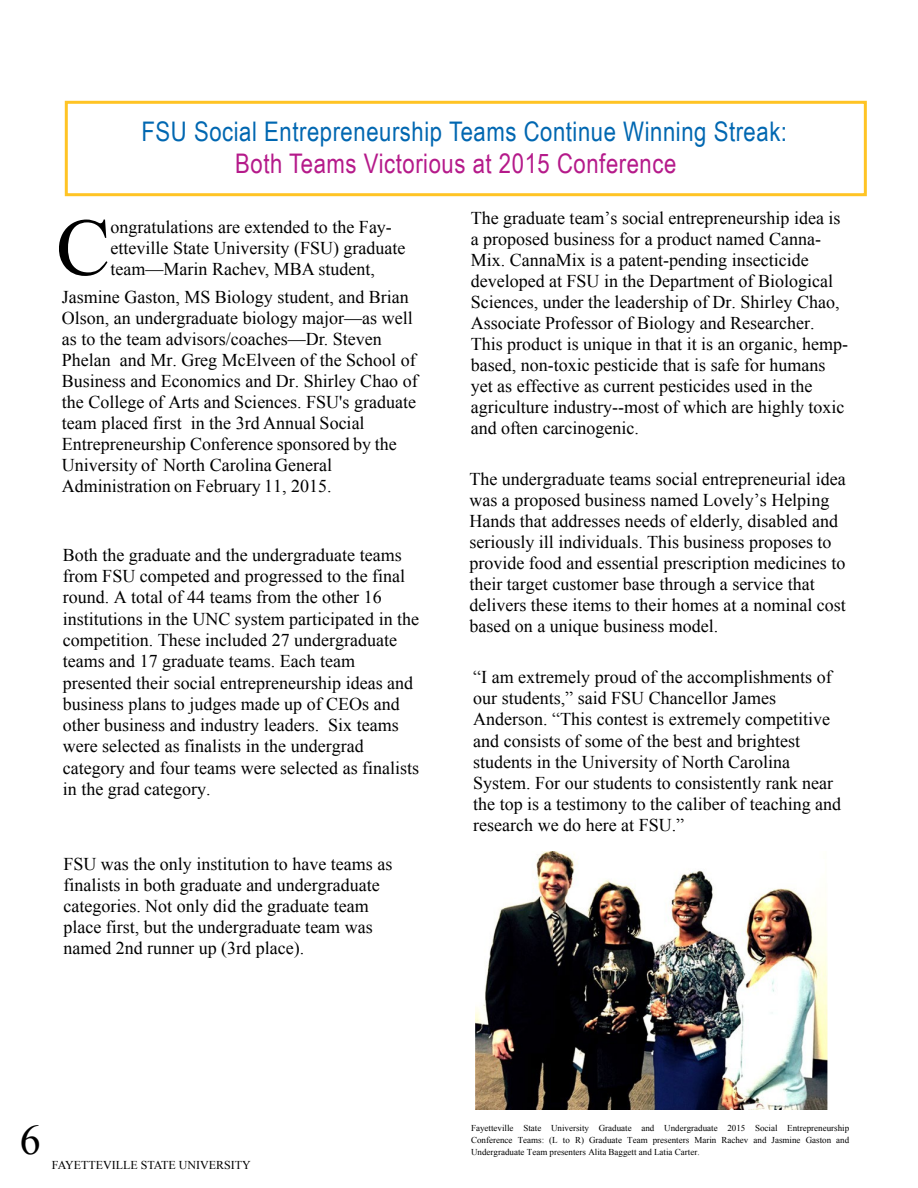
<style>
.page{position:relative;width:918px;height:1188px;background:#fff}
.page>*{position:absolute;margin:0;border:0;box-sizing:border-box;transform-origin:0 0}
.t1{font:81.45px "Times New Roman";color:#000}
.t2{font:42px "Times New Roman";color:#000}
.t3{font:27px "Arial Narrow";letter-spacing:.02em;color:#0067b1}
.t4{font:27px "Arial Narrow";letter-spacing:.02em;color:#b51a8a}
.t5{font:18px/21px "Times New Roman";color:#000}
.t6{font:12px "Times New Roman";color:#000}
.t7{font:9px/12px "Times New Roman";color:#000;text-align:justify}
</style>
<div class="page">
<div style="left:65px;top:101px;width:802px;height:95px;border:3px solid #ffc425"></div>
<img style="left:475px;top:852px;width:353px;height:257px">
<h3 class="t3" style="left:141px;top:112px;width:647px">FSU Social Entrepreneurship Teams Continue Winning Streak:</h3>
<h3 class="t4" style="left:235px;top:144px;width:443px">Both Teams Victorious at 2015 Conference</h3>
<h1 class="t1" style="left:56px;top:193px;width:56px">C</h1>
<p class="t5" style="left:111px;top:216px;width:296px">ongratulations are extended to the Fay&shy;etteville State University (FSU) graduate team—Marin Rachev, MBA student,</p>
<p class="t5" style="left:62px;top:286px;width:357px">Jasmine Gaston, MS Biology student, and Brian Olson, an undergraduate biology major—as well as to the team advisors/coaches—Dr. Steven Phelan and Mr. Greg McElveen of the School of Business and Economics and Dr. Shirley Chao of the College of Arts and Sciences. FSU's graduate team placed first in the 3rd Annual Social Entrepreneurship Conference sponsored by the University of North Carolina General Administration on February 11, 2015.</p>
<p class="t5" style="left:63px;top:543px;width:358px">Both the graduate and the undergraduate teams from FSU competed and progressed to the final round. A total of 44 teams from the other 16 institutions in the UNC system participated in the competition. These included 27 undergraduate teams and 17 graduate teams. Each team presented their social entrepreneurship ideas and business plans to judges made up of CEOs and other business and industry leaders. Six teams were selected as finalists in the undergrad category and four teams were selected as finalists in the grad category.</p>
<p class="t5" style="left:63px;top:853px;width:331px">FSU was the only institution to have teams as finalists in both graduate and undergraduate categories. Not only did the graduate team place first, but the undergraduate team was named 2nd runner up (3rd place).</p>
<p class="t5" style="left:471px;top:207px;width:379px">The graduate team’s social entrepreneurship idea is a proposed business for a product named Canna-Mix. CannaMix is a patent-pending insecticide developed at FSU in the Department of Biological Sciences, under the leadership of Dr. Shirley Chao, Associate Professor of Biology and Researcher.<br>This product is unique in that it is an organic, hemp&shy;based, non-toxic pesticide that is safe for humans yet as effective as current pesticides used in the agriculture industry--most of which are highly toxic and often carcinogenic.</p>
<p class="t5" style="left:469px;top:468px;width:378px">The undergraduate teams social entrepreneurial idea was a proposed business named Lovely’s Helping Hands that addresses needs of elderly, disabled and seriously ill individuals. This business proposes to provide food and essential prescription medicines to their target customer base through a service that delivers these items to their homes at a nominal cost based on a unique business model.</p>
<p class="t5" style="left:473px;top:666px;width:369px">“I am extremely proud of the accomplishments of our students,” said FSU Chancellor James Anderson. “This contest is extremely competitive and consists of some of the best and brightest students in the University of North Carolina System. For our students to consistently rank near the top is a testimony to the caliber of teaching and research we do here at FSU.”</p>
<h2 class="t2" style="left:20px;top:1112px;width:22px">6</h2>
<p class="t6" style="left:52px;top:1157px;width:201px">FAYETTEVILLE STATE UNIVERSITY</p>
<p class="t7" style="left:471px;top:1122px;width:380px">Fayetteville State University Graduate and Undergraduate 2015 Social Entrepreneurship Conference Teams: (L to R) Graduate Team presenters Marin Rachev and Jasmine Gaston and Undergraduate Team presenters Alita Baggett and Latia Carter.</p>
</div>
